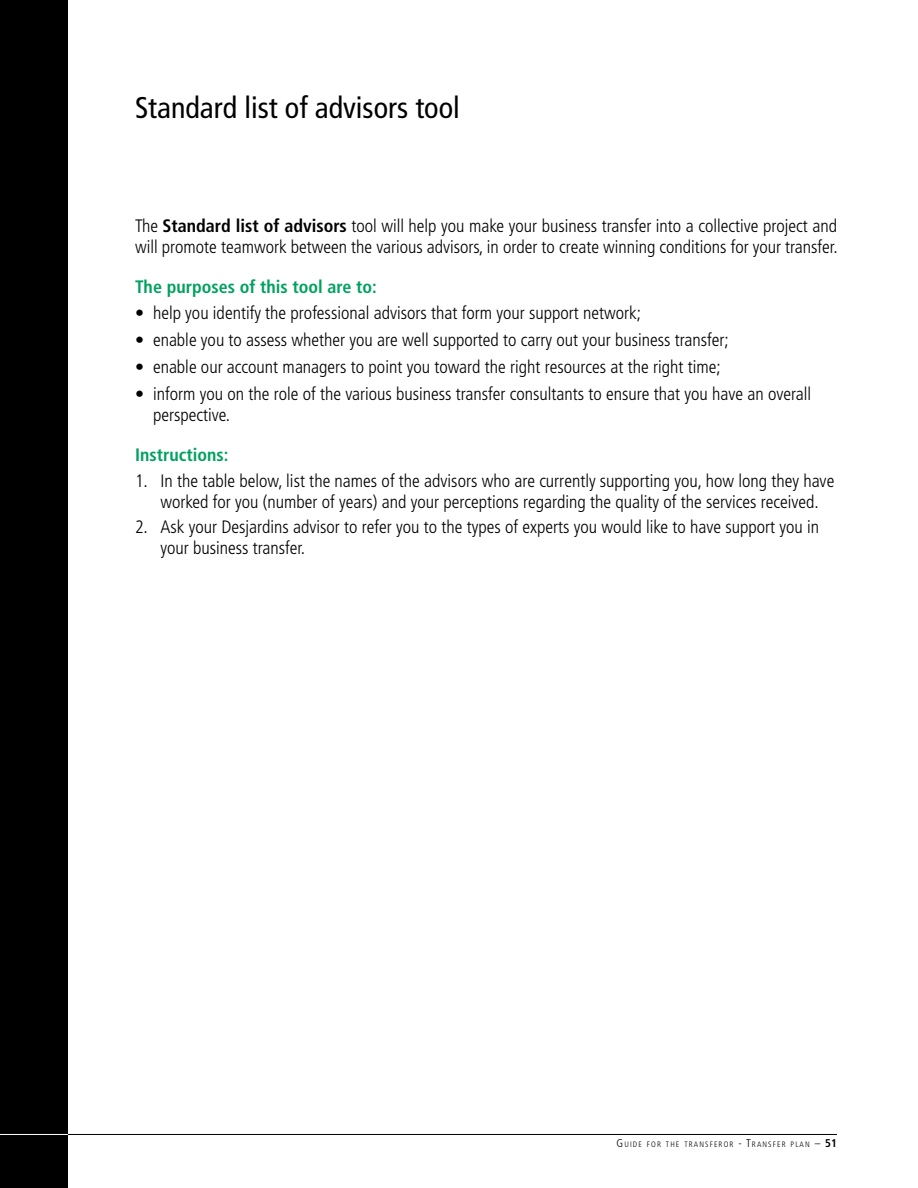
<style>
.page{position:relative;width:918px;height:1188px;background:#fff}
.page>*{position:absolute;margin:0;border:0;box-sizing:border-box;transform-origin:0 0}
.t1{font:condensed 30px "Frutiger";color:#000}
.t2{font:300 condensed 18px/21px "Frutiger";color:#000}
.t3{font:700 condensed 18px "Frutiger";color:#00a160}
.t4{font:300 condensed 7.8px "Frutiger";letter-spacing:.145em;color:#000}
.s1{font-weight:700}
.s2{font-size:11.25px}
.s3{font-weight:700;font-size:11.25px}
</style>
<div class="page">
<div style="left:0;top:0;width:68px;height:1188px;background:#000"></div>
<hr style="left:0;top:1134px;width:69px;height:1px;background:#fff">
<hr style="left:68px;top:1134px;width:769px;height:1px;background:#000">
<h1 class="t1" style="left:135px;top:90px;width:326px">Standard list of advisors tool</h1>
<p class="t2" style="left:135px;top:215px;width:704px">The <span class="s1">Standard list of advisors</span> tool will help you make your business transfer into a collective project and will promote teamwork between the various advisors, in order to create winning conditions for your transfer.</p>
<p class="t3" style="left:135px;top:276px;width:243px">The purposes of this tool are to:</p>
<p class="t2" style="left:135px;top:302px;width:508px">• help you identify the professional advisors that form your support network;</p>
<p class="t2" style="left:135px;top:329px;width:595px">• enable you to assess whether you are well supported to carry out your business transfer;</p>
<p class="t2" style="left:135px;top:356px;width:587px">• enable our account managers to point you toward the right resources at the right time;</p>
<p class="t2" style="left:153px;top:383px;width:660px;text-indent:-18px">• inform you on the role of the various business transfer consultants to ensure that you have an overall perspective.</p>
<p class="t3" style="left:135px;top:444px;width:95px">Instructions:</p>
<p class="t2" style="left:135px;top:470px;width:701px;text-align:center">1. In the table below, list the names of the advisors who are currently supporting you, how long they have worked for you (number of years) and your perceptions regarding the quality of the services received.</p>
<p class="t2" style="left:161px;top:517px;width:660px;text-indent:-26px">2. Ask your Desjardins advisor to refer you to the types of experts you would like to have support you in your business transfer.</p>
<p class="t4" style="left:617px;top:1140px;width:222px"><span class="s2">G</span>UIDE FOR THE TRANSFEROR <span class="s2">- T</span>RANSFER PLAN <span class="s2">–</span> <span class="s3">51</span></p>
</div>
